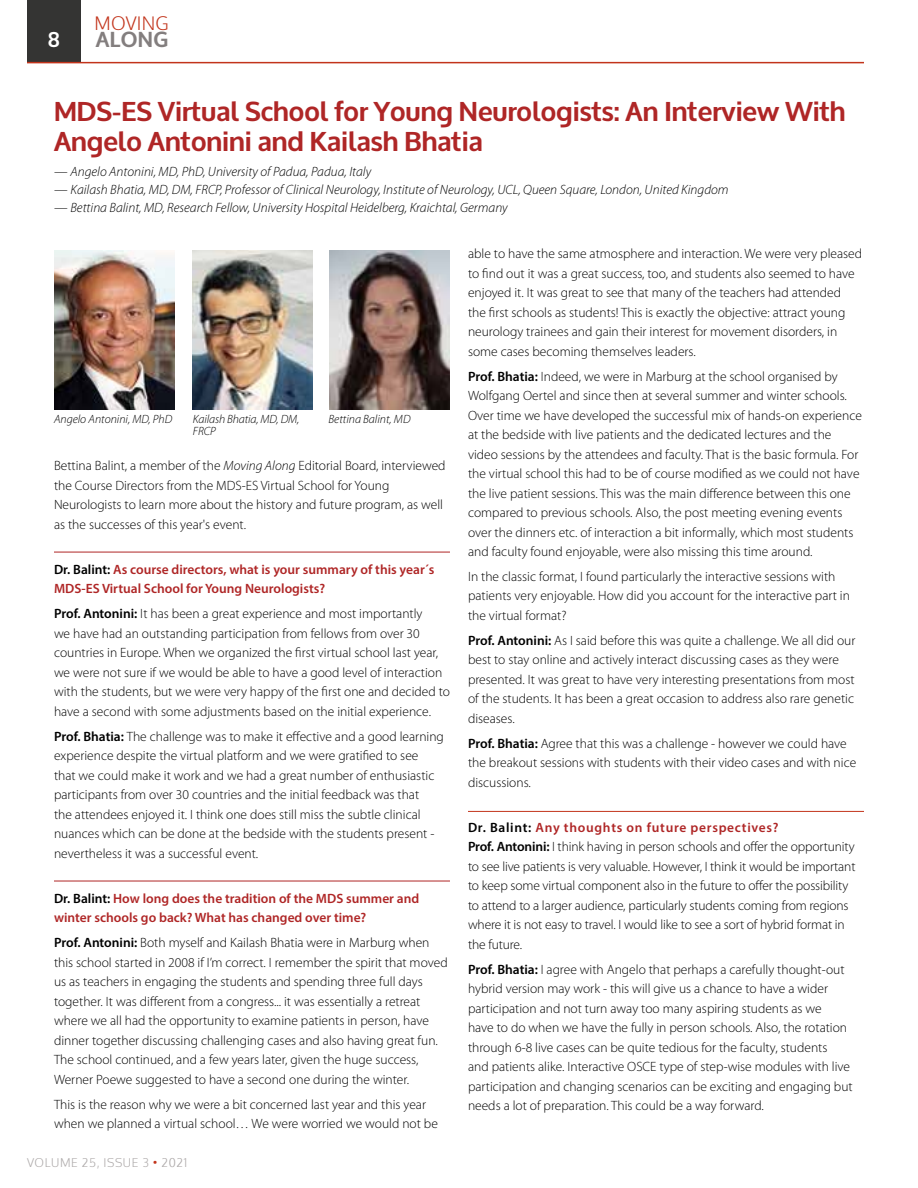
<style>
.page{position:relative;width:918px;height:1188px;background:#fff}
.page>*{position:absolute;margin:0;border:0;box-sizing:border-box;transform-origin:0 0}
.Head{font:700 27px/30px "Oxygen";color:#af2626}
.t1{font:700 21.45px "Oxygen";letter-spacing:.02em;color:#837e7e}
.t2{font:700 21px "Oxygen";color:#fff}
.t3{font:300 18.45px "Oxygen";letter-spacing:.01em;color:#c2341b}
.Body_new__05{font:300 13.5px/19.5px "Myriad Pro";color:#000}
.Byline{font:italic 300 13.5px "Myriad Pro";color:#000}
.Q{font:600 13.5px/19.5px "Myriad Pro";color:#af2626}
.Q_w_rule{font:600 13.5px "Myriad Pro";letter-spacing:.05em;color:#af2626}
.t4{font:italic 300 12px/12px "Myriad Pro";color:#000}
.t5{font:300 12px "Oxygen";letter-spacing:.05em;color:#aca8a8}
.s1{font-style:italic}
.s2{color:#000}
.s3{font-weight:600}
.s4{color:#c2341b}
</style>
<div class="page">
<div style="left:27px;top:0;width:54px;height:62px;background:#343433"></div>
<hr style="left:27px;top:62px;width:837px;height:1px;background:#c2341b">
<hr style="left:54px;top:552px;width:396px;height:1px;background:#af2626">
<hr style="left:54px;top:881px;width:396px;height:1px;background:#af2626">
<hr style="left:468px;top:811px;width:396px;height:1px;background:#c2341b">
<img style="left:54px;top:250px;width:121px;height:160px">
<img style="left:192px;top:250px;width:121px;height:160px">
<img style="left:329px;top:250px;width:121px;height:160px">
<h3 class="t2" style="left:48px;top:27px;width:13px">8</h3>
<h3 class="t3" style="left:95px;top:12px;width:76px">MOVING</h3>
<h2 class="t1" style="left:96px;top:26px;width:74px">ALONG</h2>
<p class="Head" style="left:54px;top:97px;width:793px">MDS-ES Virtual School for Young Neurologists: An Interview With<br>Angelo Antonini and Kailash Bhatia</p>
<p class="Byline" style="left:54px;top:163px;width:319px">— Angelo Antonini, MD, PhD, University of Padua, Padua, Italy</p>
<p class="Byline" style="left:54px;top:181px;width:676px">— Kailash Bhatia, MD, DM, FRCP, Professor of Clinical Neurology, Institute of Neurology, UCL, Queen Square, London, United Kingdom</p>
<p class="Byline" style="left:54px;top:199px;width:455px">— Bettina Balint, MD, Research Fellow, University Hospital Heidelberg, Kraichtal, Germany</p>
<p class="t4" style="left:54px;top:413px;width:120px">Angelo Antonini, MD, PhD</p>
<p class="t4" style="left:193px;top:413px;width:108px">Kailash Bhatia, MD, DM,<br>FRCP</p>
<p class="t4" style="left:328px;top:413px;width:84px">Bettina Balint, MD</p>
<p class="Body_new__05" style="left:54px;top:456px;width:393px">Bettina Balint, a member of the <span class="s1">Moving Along</span> Editorial Board, interviewed the Course Directors from the MDS-ES Virtual School for Young Neurologists to learn more about the history and future program, as well as the successes of this year's event.</p>
<p class="Q" style="left:54px;top:559px;width:382px"><span class="s2">Dr. Balint:</span> As course directors, what is your summary of this year´s<br>MDS-ES Virtual School for Young Neurologists?</p>
<p class="Body_new__05" style="left:54px;top:604px;width:397px"><span class="s3">Prof. Antonini:</span> It has been a great experience and most importantly<br>we have had an outstanding participation from fellows from over 30 countries in Europe. When we organized the first virtual school last year, we were not sure if we would be able to have a good level of interaction with the students, but we were very happy of the first one and decided to have a second with some adjustments based on the initial experience.</p>
<p class="Body_new__05" style="left:54px;top:726px;width:391px"><span class="s3">Prof. Bhatia:</span> The challenge was to make it effective and a good learning experience despite the virtual platform and we were gratified to see<br>that we could make it work and we had a great number of enthusiastic participants from over 30 countries and the initial feedback was that<br>the attendees enjoyed it. I think one does still miss the subtle clinical nuances which can be done at the bedside with the students present - nevertheless it was a successful event.</p>
<p class="Q" style="left:54px;top:888px;width:367px"><span class="s2">Dr. Balint:</span> How long does the tradition of the MDS summer and winter schools go back? What has changed over time?</p>
<p class="Body_new__05" style="left:54px;top:933px;width:395px"><span class="s3">Prof. Antonini:</span> Both myself and Kailash Bhatia were in Marburg when this school started in 2008 if I’m correct. I remember the spirit that moved us as teachers in engaging the students and spending three full days together. It was different from a congress... it was essentially a retreat where we all had the opportunity to examine patients in person, have dinner together discussing challenging cases and also having great fun.<br>The school continued, and a few years later, given the huge success, Werner Poewe suggested to have a second one during the winter.</p>
<p class="Body_new__05" style="left:54px;top:1094px;width:385px">This is the reason why we were a bit concerned last year and this year when we planned a virtual school… We were worried we would not be</p>
<p class="t5" style="left:27px;top:1155px;width:162px">VOLUME 25, ISSUE 3 <span class="s4">•</span> 2021</p>
<p class="Body_new__05" style="left:468px;top:244px;width:396px">able to have the same atmosphere and interaction. We were very pleased to find out it was a great success, too, and students also seemed to have enjoyed it. It was great to see that many of the teachers had attended the first schools as students! This is exactly the objective: attract young neurology trainees and gain their interest for movement disorders, in some cases becoming themselves leaders.</p>
<p class="Body_new__05" style="left:468px;top:366px;width:395px"><span class="s3">Prof. Bhatia:</span> Indeed, we were in Marburg at the school organised by Wolfgang Oertel and since then at several summer and winter schools.<br>Over time we have developed the successful mix of hands-on experience at the bedside with live patients and the dedicated lectures and the video sessions by the attendees and faculty. That is the basic formula. For the virtual school this had to be of course modified as we could not have the live patient sessions. This was the main difference between this one compared to previous schools. Also, the post meeting evening events over the dinners etc. of interaction a bit informally, which most students and faculty found enjoyable, were also missing this time around.</p>
<p class="Body_new__05" style="left:468px;top:567px;width:384px">In the classic format, I found particularly the interactive sessions with patients very enjoyable. How did you account for the interactive part in the virtual format?</p>
<p class="Body_new__05" style="left:468px;top:630px;width:389px"><span class="s3">Prof. Antonini:</span> As I said before this was quite a challenge. We all did our best to stay online and actively interact discussing cases as they were presented. It was great to have very interesting presentations from most of the students. It has been a great occasion to address also rare genetic diseases.</p>
<p class="Body_new__05" style="left:468px;top:733px;width:390px"><span class="s3">Prof. Bhatia:</span> Agree that this was a challenge - however we could have the breakout sessions with students with their video cases and with nice discussions.</p>
<p class="Q_w_rule" style="left:468px;top:819px;width:312px"><span class="s2">Dr. Balint:</span> Any thoughts on future perspectives?</p>
<p class="Body_new__05" style="left:468px;top:837px;width:389px"><span class="s3">Prof. Antonini:</span> I think having in person schools and offer the opportunity to see live patients is very valuable. However, I think it would be important to keep some virtual component also in the future to offer the possibility to attend to a larger audience, particularly students coming from regions where it is not easy to travel. I would like to see a sort of hybrid format in the future.</p>
<p class="Body_new__05" style="left:468px;top:959px;width:386px"><span class="s3">Prof. Bhatia:</span> I agree with Angelo that perhaps a carefully thought-out hybrid version may work - this will give us a chance to have a wider participation and not turn away too many aspiring students as we<br>have to do when we have the fully in person schools. Also, the rotation through 6-8 live cases can be quite tedious for the faculty, students<br>and patients alike. Interactive OSCE type of step-wise modules with live participation and changing scenarios can be exciting and engaging but needs a lot of preparation. This could be a way forward.</p>
</div>
